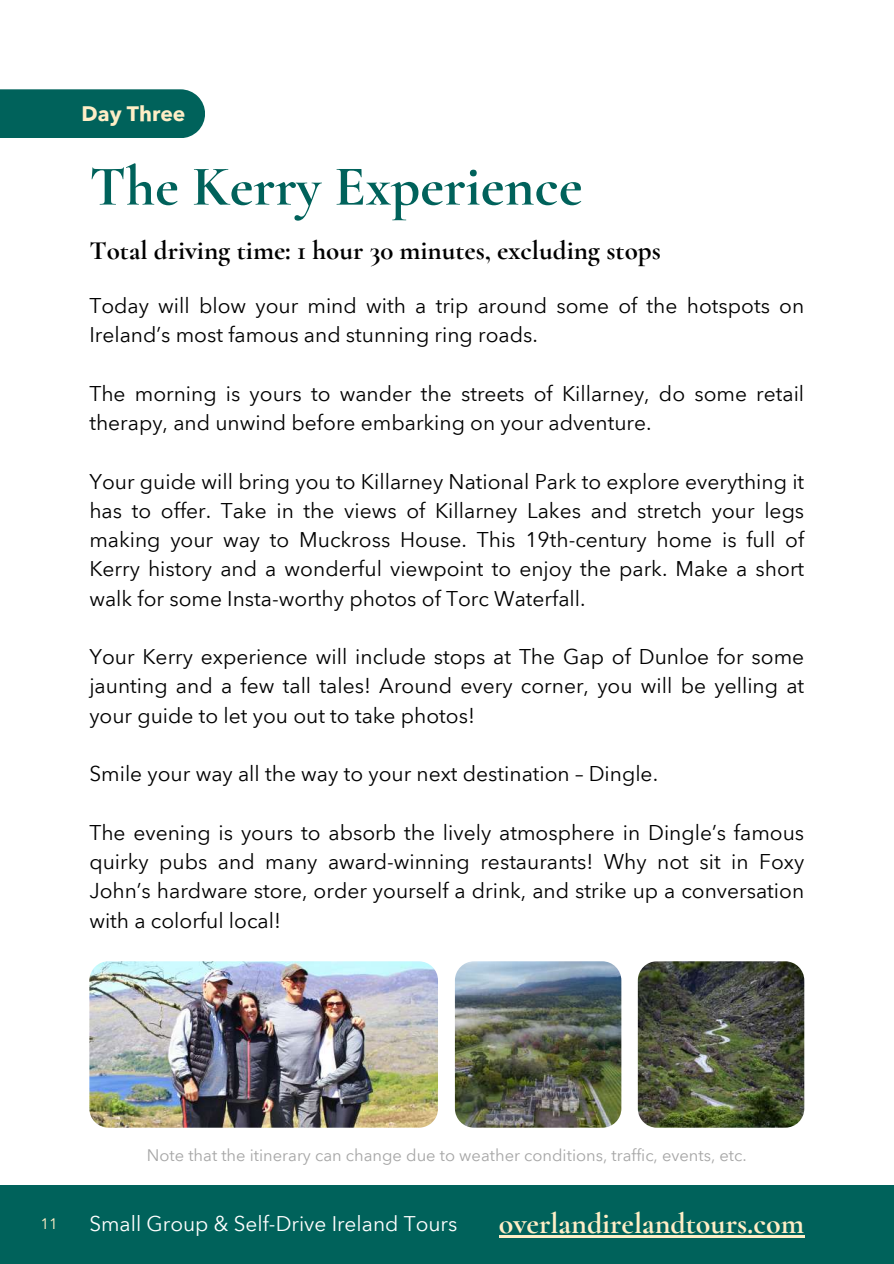
<style>
.page{position:relative;width:894px;height:1264px;background:#fff}
.page>*{position:absolute;margin:0;border:0;box-sizing:border-box;transform-origin:0 0}
.t1{font:700 57px "Cormorant Garamond";color:#00625b}
.t2{font:700 30px "Cormorant Garamond";color:#ffeec6}
.t3{font:700 27px "Cormorant Garamond";color:#000}
.t4{font:21px/29.2px "Avenir Next Arabic";color:#000;text-align:justify}
.t5{font:700 21px "Avenir Next Arabic";color:#ffeec6}
.t6{font:20.85px "Avenir Next Arabic";color:#fff}
.t7{font:16.5px "Avenir Next Arabic";color:#a6a6a6}
.t8{font:15px "Avenir Next Arabic";color:#ffeec6}
</style>
<div class="page">
<div style="left:0;top:1184px;width:893px;height:79px;background:#00625b"></div>
<div style="left:0;top:89px;width:205px;height:49px;background:#00625b"></div>
<img style="left:89px;top:961px;width:349px;height:166px;border-radius:19px">
<img style="left:455px;top:961px;width:166px;height:166px;border-radius:19px">
<img style="left:637px;top:961px;width:167px;height:166px;border-radius:19px">
<hr style="left:498px;top:1235px;width:306px;height:2px;background:#ffeec6">
<p class="t5" style="left:82px;top:101px;width:105px">Day Three</p>
<h1 class="t1" style="left:89px;top:152px;width:494px">The Kerry Experience</h1>
<p class="t3" style="left:89px;top:234px;width:573px">Total driving time: 1 hour 30 minutes, excluding stops</p>
<p class="t4" style="left:89px;top:291px;width:716px">Today will blow your mind with a trip around some of the hotspots on<br>Ireland’s most famous and stunning ring roads.</p>
<p class="t4" style="left:89px;top:379px;width:716px">The morning is yours to wander the streets of Killarney, do some retail therapy, and unwind before embarking on your adventure.</p>
<p class="t4" style="left:89px;top:466px;width:716px">Your guide will bring you to Killarney National Park to explore everything it has to offer. Take in the views of Killarney Lakes and stretch your legs making your way to Muckross House. This 19th-century home is full of Kerry history and a wonderful viewpoint to enjoy the park. Make a short walk for some Insta-worthy photos of Torc Waterfall.</p>
<p class="t4" style="left:89px;top:642px;width:716px">Your Kerry experience will include stops at The Gap of Dunloe for some jaunting and a few tall tales! Around every corner, you will be yelling at your guide to let you out to take photos!</p>
<p class="t4" style="left:89px;top:759px;width:570px">Smile your way all the way to your next destination – Dingle.</p>
<p class="t4" style="left:89px;top:817px;width:716px">The evening is yours to absorb the lively atmosphere in Dingle’s famous quirky pubs and many award-winning restaurants! Why not sit in Foxy John’s hardware store, order yourself a drink, and strike up a conversation with a colorful local!</p>
<p class="t7" style="left:147px;top:1145px;width:601px">Note that the itinerary can change due to weather conditions, traffic, events, etc.</p>
<p class="t8" style="left:40px;top:1214px;width:19px">11</p>
<p class="t6" style="left:89px;top:1211px;width:369px">Small Group &amp; Self-Drive Ireland Tours</p>
<h2 class="t2" style="left:498px;top:1205px;width:307px">overlandirelandtours.com</h2>
</div>
